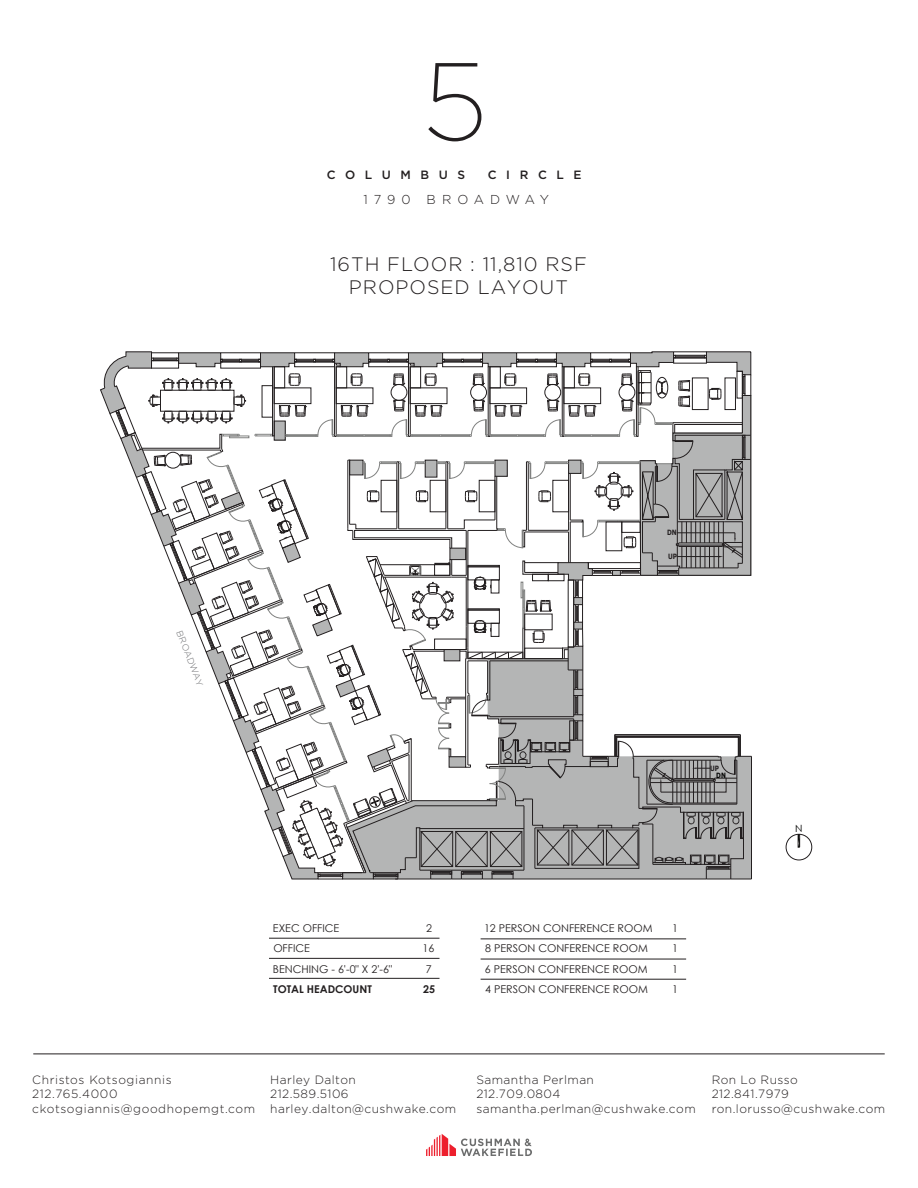
<style>
.page{position:relative;width:918px;height:1188px;background:#fff}
.page>*{position:absolute;margin:0;border:0;box-sizing:border-box;transform-origin:0 0}
.t1{font:300 19.5px/23.4px "Gotham";letter-spacing:.05em;color:#231f20;text-align:center}
.t2{font:300 12.9px "Gotham";letter-spacing:.46em;color:#231f20}
.t3{font:300 12px/14.4px "Gotham";letter-spacing:.035em;color:#231f20}
.t4{font:500 12px "Gotham";letter-spacing:.8em;color:#231f20}
.t5{font:10.65px "Century Gothic";color:#231f20}
.t6{font:700 10.65px "Century Gothic";color:#231f20}
.t7{font:10.05px "Century Gothic";color:#050504}
.t8{font:300 9px "Gotham";color:#6c6d70}
.t9{font:700 7.2px "Verdana";color:#231f20;scale:.8 1}
.t10{font:700 7.2px "Verdana";color:#050504;scale:.8 1}
</style>
<div class="page">
<svg style="left:428px;top:63px;width:53px;height:78px"></svg>
<hr style="left:269px;top:938px;width:171px;height:1px;background:#231f20">
<hr style="left:269px;top:958px;width:171px;height:1px;background:#231f20">
<hr style="left:269px;top:978px;width:171px;height:1px;background:#231f20">
<hr style="left:481px;top:939px;width:205px;height:1px;background:#231f20">
<hr style="left:481px;top:959px;width:205px;height:1px;background:#231f20">
<hr style="left:481px;top:979px;width:205px;height:1px;background:#231f20">
<svg style="left:426px;top:1134px;width:106px;height:22px"></svg>
<hr style="left:33px;top:1054px;width:852px;height:1px;background:#231f20">
<svg style="left:100px;top:351px;width:652px;height:529px"></svg>
<div style="left:786px;top:834px;width:26px;height:26px;border:1px solid #231f20;border-radius:50%"></div>
<svg style="left:797px;top:834px;width:3px;height:14px"></svg>
<p class="t4" style="left:327px;top:167px;width:140px">COLUMBUS</p>
<p class="t4" style="left:488px;top:167px;width:95px">CIRCLE</p>
<p class="t2" style="left:363px;top:193px;width:187px">1790 BROADWAY</p>
<h1 class="t1" style="left:330px;top:252px;width:258px">16TH FLOOR : 11,810 RSF<br>PROPOSED LAYOUT</h1>
<p class="t8" style="left:184px;top:629px;width:60px;rotate:69deg">BROADWAY</p>
<p class="t9" style="left:667px;top:528px;width:14px">DN</p>
<p class="t9" style="left:668px;top:552px;width:13px">UP</p>
<p class="t9" style="left:710px;top:764px;width:13px">UP</p>
<p class="t10" style="left:716px;top:771px;width:14px">DN</p>
<p class="t7" style="left:795px;top:822px;width:9px">N</p>
<p class="t5" style="left:273px;top:922px;width:68px">EXEC OFFICE</p>
<p class="t5" style="left:426px;top:922px;width:7px">2</p>
<p class="t5" style="left:273px;top:942px;width:38px">OFFICE</p>
<p class="t5" style="left:423px;top:942px;width:13px">16</p>
<p class="t5" style="left:273px;top:962px;width:121px">BENCHING - 6'-0" X 2'-6"</p>
<p class="t5" style="left:426px;top:962px;width:7px">7</p>
<p class="t6" style="left:273px;top:982px;width:100px">TOTAL HEADCOUNT</p>
<p class="t6" style="left:423px;top:982px;width:14px">25</p>
<p class="t5" style="left:484px;top:922px;width:170px">12 PERSON CONFERENCE ROOM</p>
<p class="t5" style="left:672px;top:922px;width:7px">1</p>
<p class="t5" style="left:485px;top:942px;width:164px">8 PERSON CONFERENCE ROOM</p>
<p class="t5" style="left:672px;top:942px;width:7px">1</p>
<p class="t5" style="left:485px;top:962px;width:164px">6 PERSON CONFERENCE ROOM</p>
<p class="t5" style="left:672px;top:962px;width:7px">1</p>
<p class="t5" style="left:485px;top:983px;width:164px">4 PERSON CONFERENCE ROOM</p>
<p class="t5" style="left:672px;top:983px;width:7px">1</p>
<p class="t3" style="left:32px;top:1072px;width:224px">Christos Kotsogiannis<br>212.765.4000 ckotsogiannis@goodhopemgt.com</p>
<p class="t3" style="left:270px;top:1072px;width:187px">Harley Dalton<br>212.589.5106 harley.dalton@cushwake.com</p>
<p class="t3" style="left:476px;top:1072px;width:221px">Samantha Perlman<br>212.709.0804 samantha.perlman@cushwake.com</p>
<p class="t3" style="left:712px;top:1072px;width:175px">Ron Lo Russo<br>212.841.7979 ron.lorusso@cushwake.com</p>
</div>
